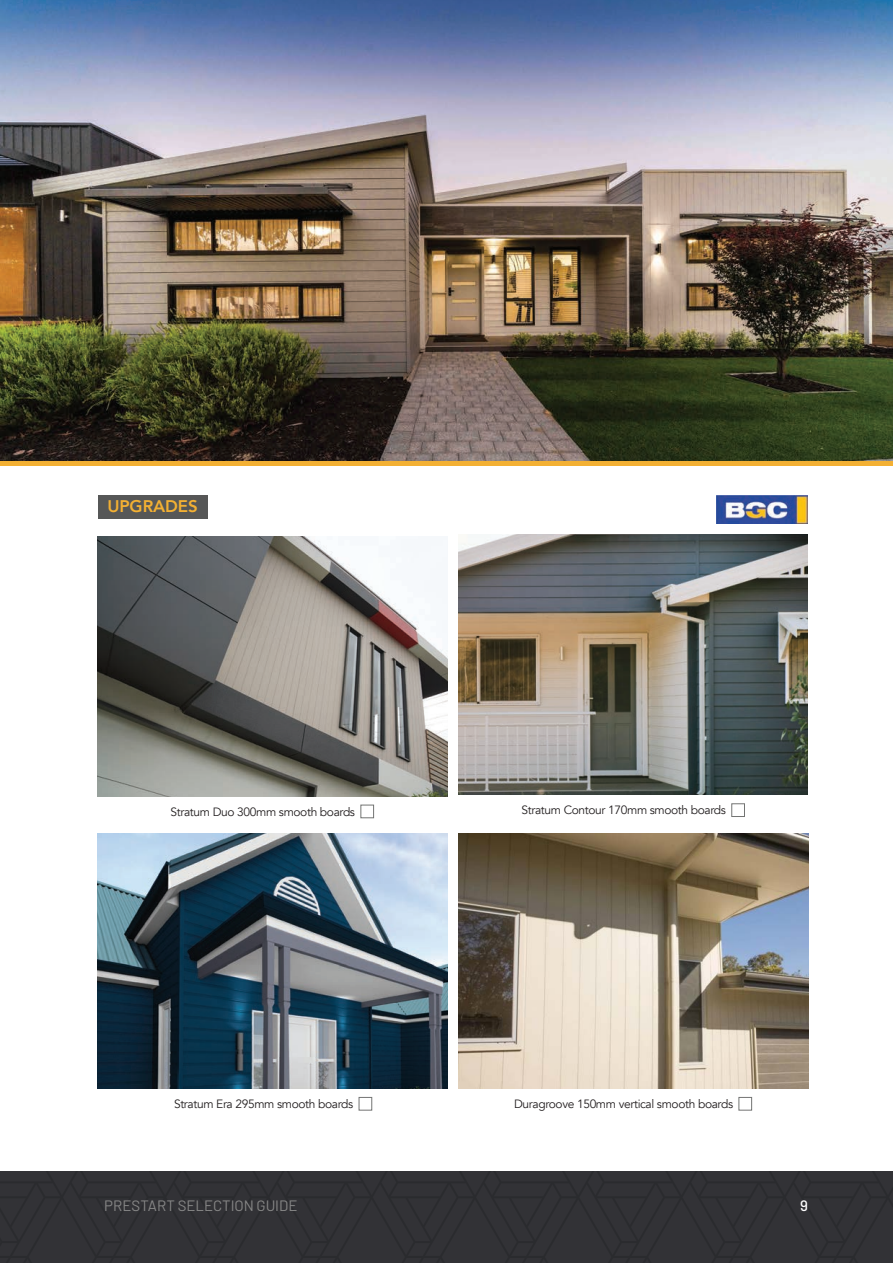
<style>
.page{position:relative;width:893px;height:1263px;background:#fff}
.page>*{position:absolute;margin:0;border:0;box-sizing:border-box;transform-origin:0 0}
.body_main{font:800 16.8px "Avenir";letter-spacing:-.005em;color:#f3b033}
.t1{font:15px "Barlow";color:#878787}
.t2{font:500 15px "Barlow";color:#fff}
.Product_caption{font:12px "Avenir";letter-spacing:-.03em;color:#231f20}
</style>
<div class="page">
<img style="left:0;top:0;width:893px;height:461px">
<img style="left:98px;top:536px;width:350px;height:260px">
<img style="left:458px;top:535px;width:350px;height:260px">
<img style="left:98px;top:834px;width:350px;height:255px">
<img style="left:458px;top:834px;width:350px;height:255px">
<div style="left:361px;top:805px;width:13px;height:13px;border:1px solid #737473"></div>
<div style="left:732px;top:803px;width:13px;height:14px;border:1px solid #737473"></div>
<div style="left:359px;top:1097px;width:13px;height:13px;border:1px solid #737473"></div>
<div style="left:739px;top:1097px;width:13px;height:13px;border:1px solid #737473"></div>
<div style="left:98px;top:495px;width:109px;height:23px;background:#565757"></div>
<img style="left:717px;top:495px;width:91px;height:29px">
<div style="left:0;top:461px;width:893px;height:5px;background:#f3b033"></div>
<div style="left:0;top:1172px;width:893px;height:91px;background:#323236"></div>
<p class="body_main" style="left:107px;top:493px;width:92px">UPGRADES</p>
<p class="Product_caption" style="left:171px;top:804px;width:186px">Stratum Duo 300mm smooth boards</p>
<p class="Product_caption" style="left:522px;top:803px;width:206px">Stratum Contour 170mm smooth boards</p>
<p class="Product_caption" style="left:174px;top:1097px;width:181px">Stratum Era 295mm smooth boards</p>
<p class="Product_caption" style="left:514px;top:1097px;width:221px">Duragroove 150mm vertical smooth boards</p>
<p class="t1" style="left:104px;top:1195px;width:195px">PRESTART SELECTION GUIDE</p>
<p class="t2" style="left:800px;top:1195px;width:9px">9</p>
</div>
